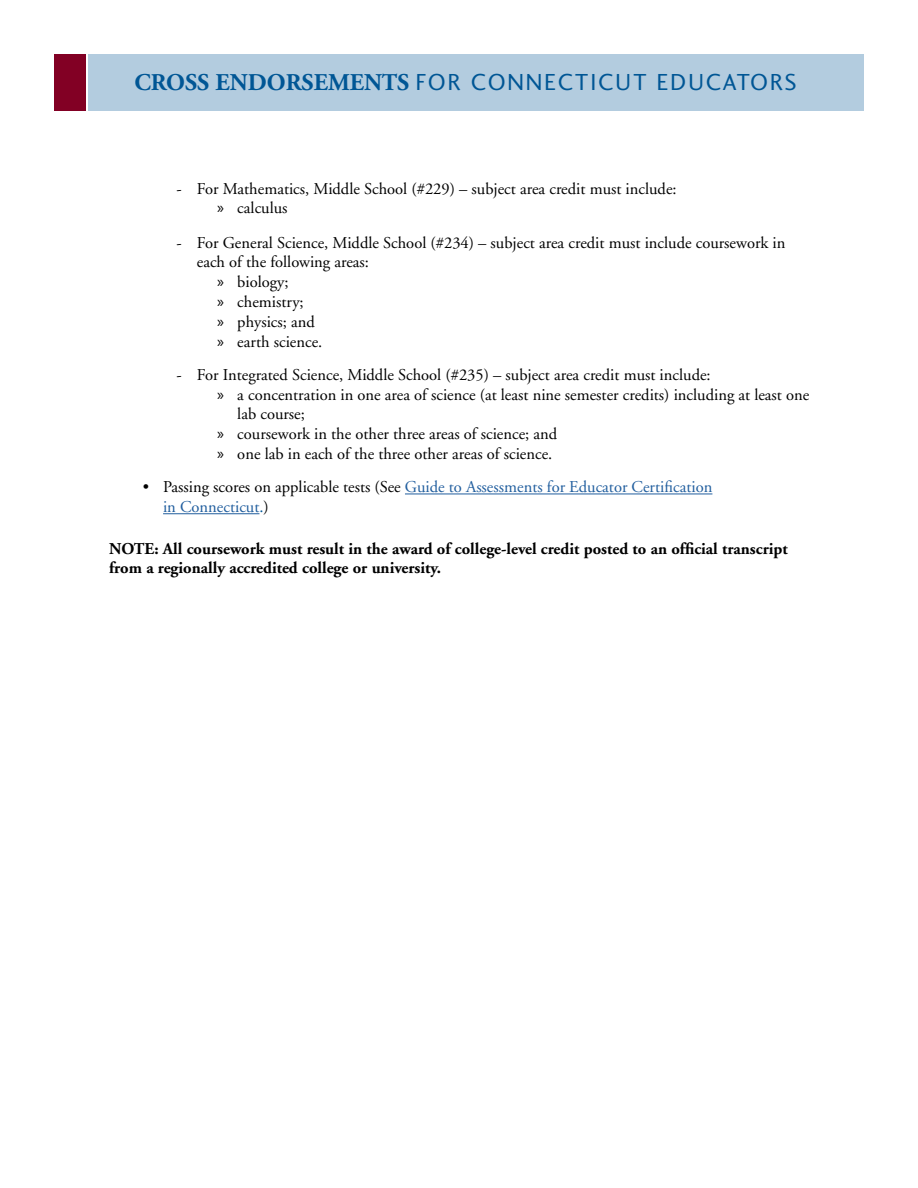
<style>
.page{position:relative;width:918px;height:1188px;background:#fff}
.page>*{position:absolute;margin:0;border:0;box-sizing:border-box;transform-origin:0 0}
.t1{font:24px "Charlotte Sans Book Plain";letter-spacing:.075em;color:#005695}
.t2{font:16.5px/19.8px "Adobe Garamond";color:#000}
.Adobe_Garamond_body{font:700 16.5px/19.8px "Adobe Garamond";color:#000}
.t3{font:16.5px/19.8px "Adobe Garamond";color:#215e9e}
.s1{font-family:"Adobe Garamond";font-weight:700}
.s2{font-family:"Myriad Pro"}
.s3{color:#000}
.s4{color:#005695}
</style>
<div class="page">
<hr style="left:405px;top:494px;width:307px;height:1px;background:#215e9e">
<hr style="left:163px;top:513px;width:96px;height:1px;background:#215e9e">
<div style="left:89px;top:54px;width:775px;height:56px;background:#b3ccdf"></div>
<div style="left:54px;top:54px;width:31px;height:56px;background:#820024"></div>
<p class="t1" style="left:134px;top:67px;width:664px"><span class="s1">CROSS ENDORSEMENTS</span> FOR CONNECTICUT EDUCATORS</p>
<p class="t2" style="left:177px;top:179px;width:502px">- For Mathematics, Middle School (#229) – subject area credit must include:</p>
<p class="t2" style="left:217px;top:199px;width:72px"><span class="s2">»</span> calculus</p>
<p class="t2" style="left:197px;top:233px;width:590px;text-indent:-20px">- For General Science, Middle School (#234) – subject area credit must include coursework in each of the following areas:</p>
<p class="t2" style="left:217px;top:272px;width:73px"><span class="s2">»</span> biology;</p>
<p class="t2" style="left:217px;top:292px;width:88px"><span class="s2">»</span> chemistry;</p>
<p class="t2" style="left:217px;top:312px;width:99px"><span class="s2">»</span> physics; and</p>
<p class="t2" style="left:217px;top:332px;width:107px"><span class="s2">»</span> earth science.</p>
<p class="t2" style="left:177px;top:365px;width:536px">- For Integrated Science, Middle School (#235) – subject area credit must include:</p>
<p class="t2" style="left:237px;top:385px;width:574px;text-indent:-20px"><span class="s2">»</span> a concentration in one area of science (at least nine semester credits) including at least one lab course;</p>
<p class="t2" style="left:217px;top:424px;width:342px"><span class="s2">»</span> coursework in the other three areas of science; and</p>
<p class="t2" style="left:217px;top:444px;width:337px"><span class="s2">»</span> one lab in each of the three other areas of science.</p>
<p class="t3" style="left:163px;top:478px;width:551px;text-indent:-20px"><span class="s3">• Passing scores on applicable tests (See</span> Guide to Assessments for Educator Certification in Connecticut<span class="s4">.</span><span class="s3">)</span></p>
<p class="Adobe_Garamond_body" style="left:109px;top:539px;width:680px">NOTE: All coursework must result in the award of college-level credit posted to an official transcript from a regionally accredited college or university.</p>
</div>
